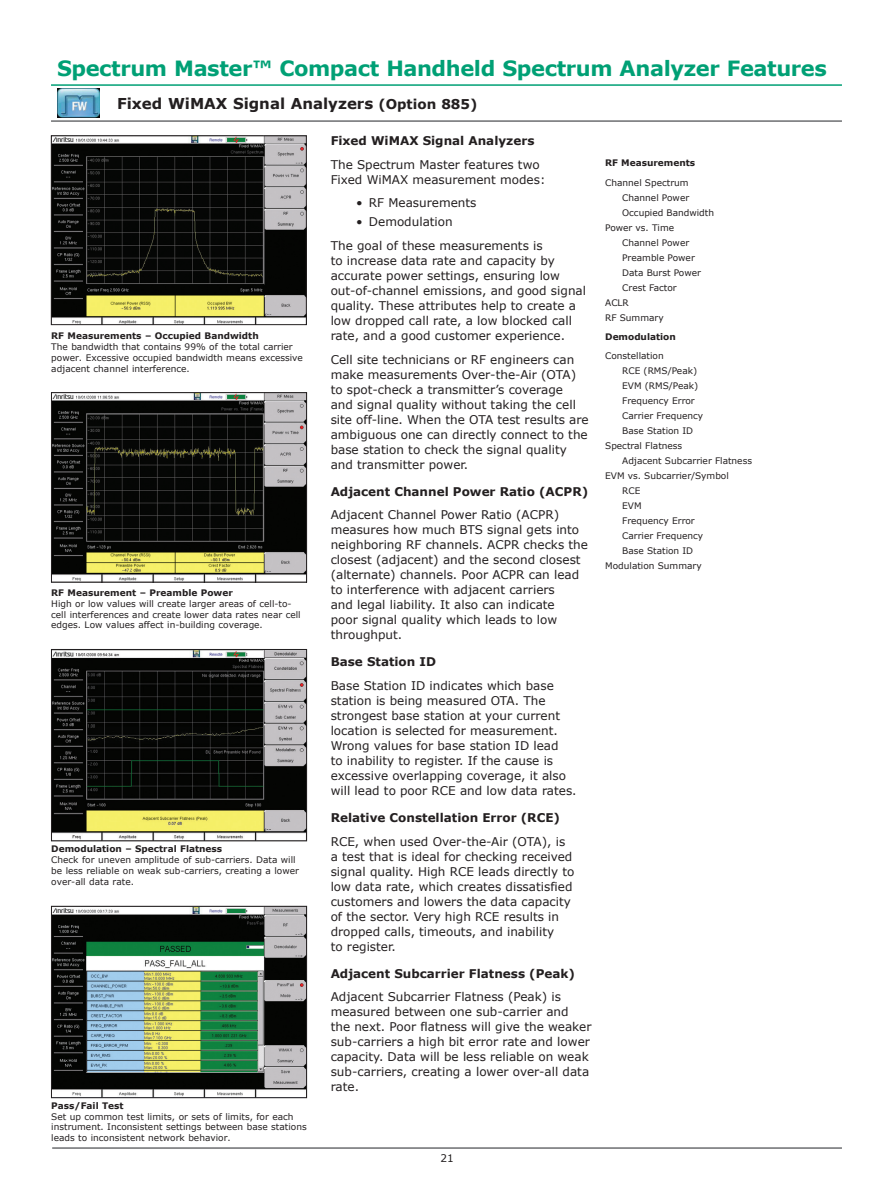
<style>
.page{position:relative;width:893px;height:1191px;background:#fff}
.page>*{position:absolute;margin:0;border:0;box-sizing:border-box;transform-origin:0 0}
.Masthead_14_pt_Verda{font:700 21px "Verdana";letter-spacing:-.02em;color:#00a075}
.Table_1st_level_head{font:700 15px "Verdana";color:#231f20}
.Body_text_8pt_Verdan{font:12px/15px "Verdana";color:#231f20}
.Heading_1_Verdana_Bo{font:700 12px "Verdana";color:#231f20}
.t1{font:10.5px "Verdana";color:#231f20}
.Figure_Caption_Regul{font:9px/10.8px "Verdana";color:#231f20}
.Indented_Listings_Ve{font:9px/15px "Verdana";color:#231f20}
.Listings_Verdana_Reg{font:9px "Verdana";color:#231f20}
.Figure_Caption_Bold{font:700 9px "Verdana";color:#231f20}
.Listing_Heads_Verdan{font:700 9px "Verdana";color:#231f20}
.s1{font-size:13.5px}
</style>
<div class="page">
<hr style="left:52px;top:1147px;width:790px;height:1px;background:#6c6d70">
<hr style="left:51px;top:120px;width:791px;height:2px;background:#6c6d70">
<hr style="left:51px;top:84px;width:791px;height:2px;background:#00a075">
<img style="left:58px;top:89px;width:42px;height:29px">
<img style="left:53px;top:138px;width:251px;height:185px">
<div style="left:51px;top:136px;width:255px;height:189px;border:1px solid #231f20"></div>
<img style="left:53px;top:908px;width:252px;height:187px">
<div style="left:51px;top:906px;width:256px;height:191px;border:1px solid #231f20"></div>
<img style="left:53px;top:651px;width:252px;height:188px">
<div style="left:51px;top:649px;width:256px;height:192px;border:1px solid #231f20"></div>
<img style="left:53px;top:394px;width:252px;height:186px">
<div style="left:51px;top:392px;width:256px;height:190px;border:1px solid #231f20"></div>
<p class="Masthead_14_pt_Verda" style="left:57px;top:54px;width:771px">Spectrum Master™ Compact Handheld Spectrum Analyzer Features</p>
<p class="Table_1st_level_head" style="left:117px;top:93px;width:362px">Fixed WiMAX Signal Analyzers <span class="s1">(Option 885)</span></p>
<p class="Figure_Caption_Bold" style="left:51px;top:329px;width:209px">RF Measurements – Occupied Bandwidth</p>
<p class="Figure_Caption_Regul" style="left:51px;top:341px;width:253px">The bandwidth that contains 99% of the total carrier power. Excessive occupied bandwidth means excessive adjacent channel interference.</p>
<p class="Figure_Caption_Bold" style="left:51px;top:586px;width:183px">RF Measurement – Preamble Power</p>
<p class="Figure_Caption_Regul" style="left:51px;top:598px;width:251px">High or low values will create larger areas of cell-to&shy;cell interferences and create lower data rates near cell edges. Low values affect in-building coverage.</p>
<p class="Figure_Caption_Bold" style="left:51px;top:842px;width:172px">Demodulation – Spectral Flatness</p>
<p class="Figure_Caption_Regul" style="left:51px;top:854px;width:249px">Check for uneven amplitude of sub-carriers. Data will be less reliable on weak sub-carriers, creating a lower over-all data rate.</p>
<p class="Figure_Caption_Bold" style="left:51px;top:1099px;width:74px">Pass/Fail Test</p>
<p class="Figure_Caption_Regul" style="left:51px;top:1110px;width:257px">Set up common test limits, or sets of limits, for each instrument. Inconsistent settings between base stations leads to inconsistent network behavior.</p>
<p class="Heading_1_Verdana_Bo" style="left:331px;top:132px;width:205px">Fixed WiMAX Signal Analyzers</p>
<p class="Body_text_8pt_Verdan" style="left:331px;top:157px;width:216px">The Spectrum Master features two<br>Fixed WiMAX measurement modes:</p>
<p class="Body_text_8pt_Verdan" style="left:356px;top:195px;width:122px">• RF Measurements</p>
<p class="Body_text_8pt_Verdan" style="left:356px;top:214px;width:98px">• Demodulation</p>
<p class="Body_text_8pt_Verdan" style="left:331px;top:238px;width:257px">The goal of these measurements is<br>to increase data rate and capacity by accurate power settings, ensuring low out-of-channel emissions, and good signal quality. These attributes help to create a low dropped call rate, a low blocked call rate, and a good customer experience.</p>
<p class="Body_text_8pt_Verdan" style="left:331px;top:351px;width:260px">Cell site technicians or RF engineers can make measurements Over-the-Air (OTA) to spot-check a transmitter’s coverage<br>and signal quality without taking the cell site off-line. When the OTA test results are ambiguous one can directly connect to the base station to check the signal quality and transmitter power.</p>
<p class="Heading_1_Verdana_Bo" style="left:331px;top:483px;width:259px">Adjacent Channel Power Ratio (ACPR)</p>
<p class="Body_text_8pt_Verdan" style="left:331px;top:507px;width:259px">Adjacent Channel Power Ratio (ACPR) measures how much BTS signal gets into neighboring RF channels. ACPR checks the closest (adjacent) and the second closest (alternate) channels. Poor ACPR can lead to interference with adjacent carriers<br>and legal liability. It also can indicate<br>poor signal quality which leads to low throughput.</p>
<p class="Heading_1_Verdana_Bo" style="left:331px;top:653px;width:107px">Base Station ID</p>
<p class="Body_text_8pt_Verdan" style="left:331px;top:678px;width:247px">Base Station ID indicates which base station is being measured OTA. The strongest base station at your current location is selected for measurement.<br>Wrong values for base station ID lead<br>to inability to register. If the cause is excessive overlapping coverage, it also will lead to poor RCE and low data rates.</p>
<p class="Heading_1_Verdana_Bo" style="left:331px;top:809px;width:231px">Relative Constellation Error (RCE)</p>
<p class="Body_text_8pt_Verdan" style="left:331px;top:833px;width:245px">RCE, when used Over-the-Air (OTA), is a test that is ideal for checking received signal quality. High RCE leads directly to low data rate, which creates dissatisfied customers and lowers the data capacity of the sector. Very high RCE results in dropped calls, timeouts, and inability<br>to register.</p>
<p class="Heading_1_Verdana_Bo" style="left:331px;top:965px;width:246px">Adjacent Subcarrier Flatness (Peak)</p>
<p class="Body_text_8pt_Verdan" style="left:331px;top:989px;width:262px">Adjacent Subcarrier Flatness (Peak) is measured between one sub-carrier and<br>the next. Poor flatness will give the weaker sub-carriers a high bit error rate and lower capacity. Data will be less reliable on weak sub-carriers, creating a lower over-all data rate.</p>
<p class="Listing_Heads_Verdan" style="left:605px;top:157px;width:92px">RF Measurements</p>
<p class="Listings_Verdana_Reg" style="left:605px;top:176px;width:85px">Channel Spectrum</p>
<p class="Indented_Listings_Ve" style="left:622px;top:190px;width:69px">Channel Power</p>
<p class="Indented_Listings_Ve" style="left:622px;top:205px;width:93px">Occupied Bandwidth</p>
<p class="Listings_Verdana_Reg" style="left:605px;top:221px;width:70px">Power vs. Time</p>
<p class="Indented_Listings_Ve" style="left:622px;top:235px;width:69px">Channel Power</p>
<p class="Indented_Listings_Ve" style="left:622px;top:250px;width:80px">Preamble Power<br>Data Burst Power<br>Crest Factor</p>
<p class="Listings_Verdana_Reg" style="left:605px;top:296px;width:25px">ACLR</p>
<p class="Listings_Verdana_Reg" style="left:605px;top:311px;width:60px">RF Summary</p>
<p class="Listing_Heads_Verdan" style="left:605px;top:330px;width:72px">Demodulation</p>
<p class="Listings_Verdana_Reg" style="left:605px;top:350px;width:60px">Constellation</p>
<p class="Indented_Listings_Ve" style="left:622px;top:363px;width:76px">RCE (RMS/Peak)</p>
<p class="Indented_Listings_Ve" style="left:622px;top:378px;width:78px">EVM (RMS/Peak)</p>
<p class="Indented_Listings_Ve" style="left:622px;top:393px;width:74px">Frequency Error</p>
<p class="Indented_Listings_Ve" style="left:622px;top:408px;width:82px">Carrier Frequency</p>
<p class="Indented_Listings_Ve" style="left:622px;top:423px;width:72px">Base Station ID</p>
<p class="Listings_Verdana_Reg" style="left:605px;top:440px;width:79px">Spectral Flatness</p>
<p class="Indented_Listings_Ve" style="left:622px;top:453px;width:131px">Adjacent Subcarrier Flatness</p>
<p class="Listings_Verdana_Reg" style="left:605px;top:470px;width:125px">EVM vs. Subcarrier/Symbol</p>
<p class="Indented_Listings_Ve" style="left:622px;top:483px;width:20px">RCE</p>
<p class="Indented_Listings_Ve" style="left:622px;top:498px;width:21px">EVM</p>
<p class="Indented_Listings_Ve" style="left:622px;top:513px;width:74px">Frequency Error</p>
<p class="Indented_Listings_Ve" style="left:622px;top:528px;width:82px">Carrier Frequency</p>
<p class="Indented_Listings_Ve" style="left:622px;top:543px;width:72px">Base Station ID</p>
<p class="Listings_Verdana_Reg" style="left:605px;top:560px;width:98px">Modulation Summary</p>
<p class="t1" style="left:440px;top:1151px;width:15px">21</p>
</div>
